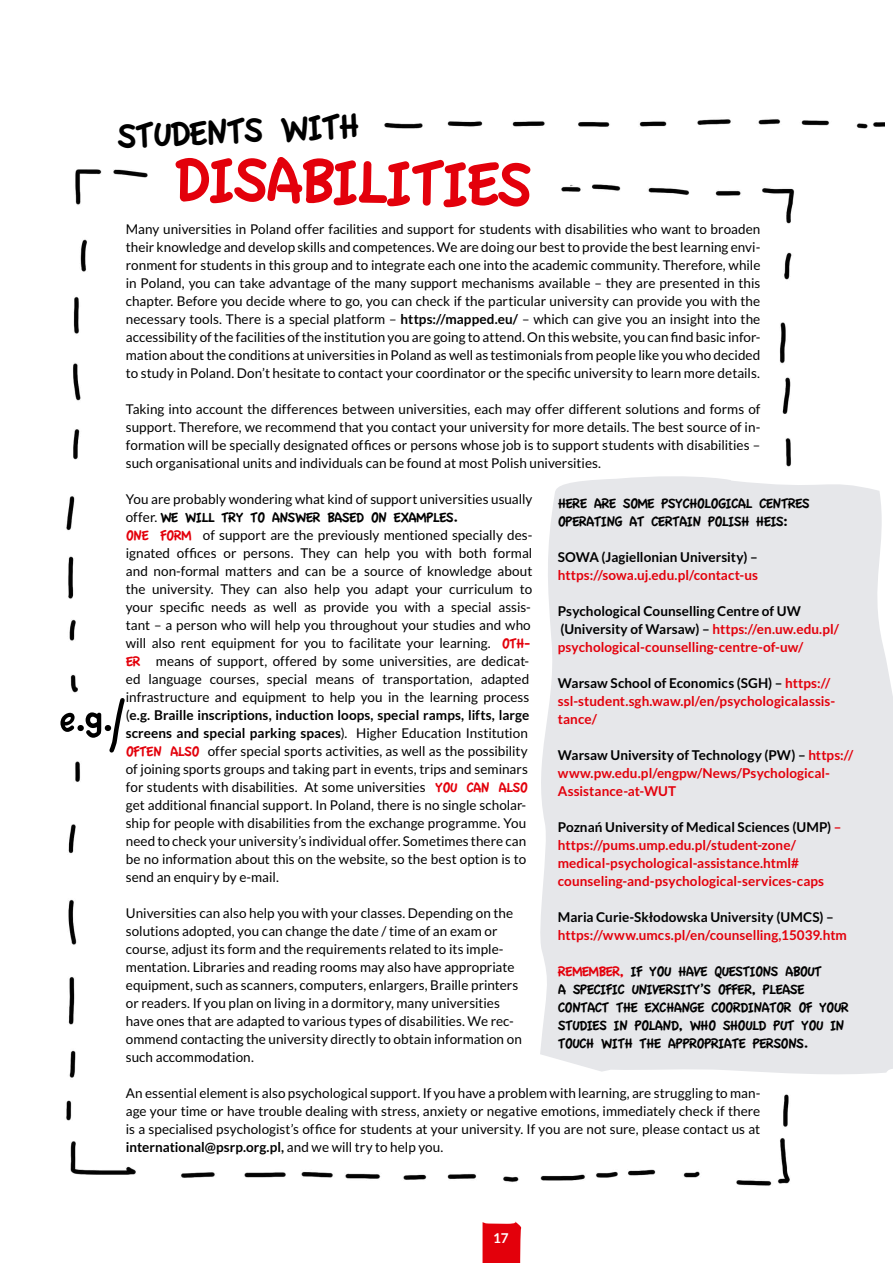
<style>
.page{position:relative;width:893px;height:1263px;background:#fff}
.page>*{position:absolute;margin:0;border:0;box-sizing:border-box;transform-origin:0 0}
.t1{font:67.5px "Apple Casual";color:#e3000b}
.t2{font:37.5px "Apple Casual";color:#000}
.t3{font:15px/18px "Apple Casual";letter-spacing:-.05em;color:#000}
.t4{font:13.5px/18px "Lato";color:#000;text-align:justify}
.t5{font:700 13.5px/18px "Lato";letter-spacing:.005em;color:#e3000b}
.t6{font:700 13.5px/18px "Lato";letter-spacing:.005em;color:#000}
.t7{font:700 13.5px "Lato";color:#fff}
.s1{font-weight:700}
.s2{font-family:"Lato";font-size:13.5px}
.s3{font-family:"Apple Casual";font-size:15px;color:#e3000b}
.s4{color:#000}
.s5{color:#e3000b}
</style>
<div class="page">
<img style="left:66px;top:119px;width:818px;height:1067px">
<svg style="left:532px;top:472px;width:361px;height:609px;background:#e8e8eb"></svg>
<svg style="left:60px;top:695px;width:68px;height:61px"></svg>
<svg style="left:482px;top:1221px;width:40px;height:42px;background:#e61c25"></svg>
<p class="t2" style="left:116px;top:117px;width:244px;rotate:-3deg">STUDENTS WITH</p>
<p class="t1" style="left:174px;top:142px;width:361px;rotate:1deg">DISABILITIES</p>
<p class="t4" style="left:126px;top:220px;width:636px">Many universities in Poland offer facilities and support for students with disabilities who want to broaden their knowledge and develop skills and competences. We are doing our best to provide the best learning envi&shy;ronment for students in this group and to integrate each one into the academic community. Therefore, while in Poland, you can take advantage of the many support mechanisms available – they are presented in this chapter. Before you decide where to go, you can check if the particular university can provide you with the necessary tools. There is a special platform – <span class="s1">https://mapped.eu/</span> – which can give you an insight into the accessibility of the facilities of the institution you are going to attend. On this website, you can find basic infor&shy;mation about the conditions at universities in Poland as well as testimonials from people like you who decided to study in Poland. Don’t hesitate to contact your coordinator or the specific university to learn more details.</p>
<p class="t4" style="left:126px;top:400px;width:636px">Taking into account the differences between universities, each may offer different solutions and forms of support. Therefore, we recommend that you contact your university for more details. The best source of in&shy;formation will be specially designated offices or persons whose job is to support students with disabilities – such organisational units and individuals can be found at most Polish universities.</p>
<p class="t4" style="left:126px;top:490px;width:408px">You are probably wondering what kind of support universities usually</p>
<p class="t3" style="left:126px;top:509px;width:333px"><span class="s2">offer.</span> WE WILL TRY TO ANSWER BASED ON EXAMPLES.</p>
<p class="t4" style="left:126px;top:526px;width:408px;text-align:left"><span class="s3">ONE FORM</span> of support are the previously mentioned specially des&shy;ignated offices or persons. They can help you with both formal and non-formal matters and can be a source of knowledge about the university. They can also help you adapt your curriculum to your specific needs as well as provide you with a special assis&shy;tant – a person who will help you throughout your studies and who will also rent equipment for you to facilitate your learning. <span class="s3">OTH-ER</span> means of support, offered by some universities, are dedicat&shy;ed language courses, special means of transportation, adapted infrastructure and equipment to help you in the learning process (<span class="s1">e.g. Braille inscriptions, induction loops, special ramps, lifts, large screens and special parking spaces</span>). Higher Education Institution <span class="s3">OFTEN ALSO</span> offer special sports activities, as well as the possibility of joining sports groups and taking part in events, trips and seminars for students with disabilities. At some universities <span class="s3">YOU CAN ALSO </span>get additional financial support. In Poland, there is no single scholar&shy;ship for people with disabilities from the exchange programme. You need to check your university’s individual offer. Sometimes there can be no information about this on the website, so the best option is to send an enquiry by e-mail.</p>
<p class="t4" style="left:126px;top:904px;width:398px;text-align:left">Universities can also help you with your classes. Depending on the solutions adopted, you can change the date / time of an exam or course, adjust its form and the requirements related to its imple&shy;mentation. Libraries and reading rooms may also have appropriate equipment, such as scanners, computers, enlargers, Braille printers or readers. If you plan on living in a dormitory, many universities have ones that are adapted to various types of disabilities. We rec&shy;ommend contacting the university directly to obtain information on such accommodation.</p>
<p class="t4" style="left:126px;top:1084px;width:636px">An essential element is also psychological support. If you have a problem with learning, are struggling to man&shy;age your time or have trouble dealing with stress, anxiety or negative emotions, immediately check if there is a specialised psychologist’s office for students at your university. If you are not sure, please contact us at <span class="s1">international@psrp.org.pl,</span> and we will try to help you.</p>
<p class="t3" style="left:558px;top:494px;width:254px">HERE ARE SOME PSYCHOLOGICAL CENTRES<br>OPERATING AT CERTAIN POLISH HEIS:</p>
<p class="t5" style="left:558px;top:548px;width:202px"><span class="s4">SOWA (Jagiellonian University) – </span>https://sowa.uj.edu.pl/contact-us</p>
<p class="t5" style="left:558px;top:602px;width:283px"><span class="s4">Psychological Counselling Centre of UW (University of Warsaw) –</span> https://en.uw.edu.pl/ psychological-counselling-centre-of-uw/</p>
<p class="t5" style="left:558px;top:674px;width:279px"><span class="s4">Warsaw School of Economics (SGH) –</span> https:// ssl-student.sgh.waw.pl/en/psychologicalassis&shy;tance/</p>
<p class="t5" style="left:558px;top:746px;width:297px"><span class="s4">Warsaw University of Technology (PW) –</span> https:// www.pw.edu.pl/engpw/News/Psychological-</p>
<p class="t5" style="left:558px;top:782px;width:120px">Assistance-at-WUT</p>
<p class="t6" style="left:558px;top:818px;width:285px">Poznań University of Medical Sciences (UMP) <span class="s5">– https://pums.ump.edu.pl/student-zone/</span></p>
<p class="t5" style="left:558px;top:854px;width:243px">medical-psychological-assistance.html#</p>
<p class="t5" style="left:558px;top:872px;width:268px">counseling-and-psychological-services-caps</p>
<p class="t5" style="left:558px;top:908px;width:291px"><span class="s4">Maria Curie-Skłodowska University (UMCS) – </span>https://www.umcs.pl/en/counselling,15039.htm</p>
<p class="t3" style="left:558px;top:962px;width:293px"><span class="s5">REMEMBER,</span> IF YOU HAVE QUESTIONS ABOUT<br>A SPECIFIC UNIVERSITY’S OFFER, PLEASE CONTACT THE EXCHANGE COORDINATOR OF YOUR STUDIES IN POLAND, WHO SHOULD PUT YOU IN TOUCH WITH THE APPROPRIATE PERSONS.</p>
<p class="t7" style="left:493px;top:1230px;width:17px">17</p>
</div>
